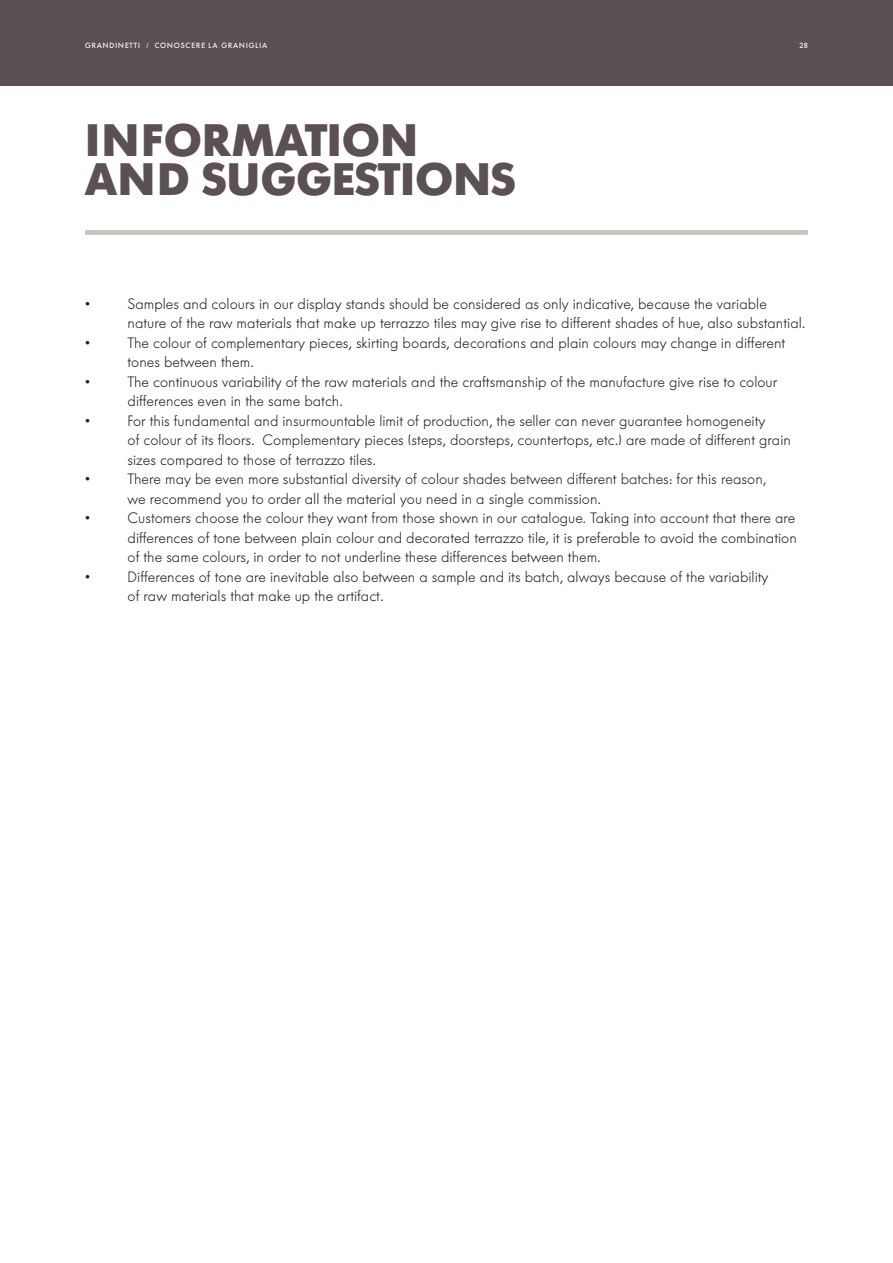
<style>
.page{position:relative;width:893px;height:1263px;background:#fff}
.page>*{position:absolute;margin:0;border:0;box-sizing:border-box;transform-origin:0 0}
.t1{font:700 45px/39px "Futura BQ";color:#5b5055}
.t2{font:300 15px/19.5px "Futura BQ";color:#231f20}
.t3{font:500 7.5px "Futura BQ";letter-spacing:.1em;color:#fff}
</style>
<div class="page">
<div style="left:0;top:0;width:893px;height:85px;background:#5b5055"></div>
<div style="left:85px;top:230px;width:723px;height:5px;background:#c7c5bd"></div>
<p class="t3" style="left:85px;top:41px;width:184px">GRANDINETTI / CONOSCERE LA GRANIGLIA</p>
<p class="t3" style="left:799px;top:41px;width:10px">28</p>
<h1 class="t1" style="left:85px;top:121px;width:432px">INFORMATION<br>AND SUGGESTIONS</h1>
<p class="t2" style="left:85px;top:294px;width:6px">•</p>
<p class="t2" style="left:128px;top:294px;width:679px">Samples and colours in our display stands should be considered as only indicative, because the variable nature of the raw materials that make up terrazzo tiles may give rise to different shades of hue, also substantial.</p>
<p class="t2" style="left:85px;top:333px;width:6px">•</p>
<p class="t2" style="left:128px;top:333px;width:659px">The colour of complementary pieces, skirting boards, decorations and plain colours may change in different tones between them.</p>
<p class="t2" style="left:85px;top:372px;width:6px">•</p>
<p class="t2" style="left:128px;top:372px;width:651px">The continuous variability of the raw materials and the craftsmanship of the manufacture give rise to colour differences even in the same batch.</p>
<p class="t2" style="left:85px;top:411px;width:6px">•</p>
<p class="t2" style="left:128px;top:411px;width:665px">For this fundamental and insurmountable limit of production, the seller can never guarantee homogeneity<br>of colour of its floors. Complementary pieces (steps, doorsteps, countertops, etc.) are made of different grain sizes compared to those of terrazzo tiles.</p>
<p class="t2" style="left:85px;top:469px;width:6px">•</p>
<p class="t2" style="left:128px;top:469px;width:640px">There may be even more substantial diversity of colour shades between different batches: for this reason, we recommend you to order all the material you need in a single commission.</p>
<p class="t2" style="left:85px;top:508px;width:6px">•</p>
<p class="t2" style="left:128px;top:508px;width:671px;text-align:justify">Customers choose the colour they want from those shown in our catalogue. Taking into account that there are differences of tone between plain colour and decorated terrazzo tile, it is preferable to avoid the combination of the same colours, in order to not underline these differences between them.</p>
<p class="t2" style="left:85px;top:567px;width:6px">•</p>
<p class="t2" style="left:128px;top:567px;width:642px">Differences of tone are inevitable also between a sample and its batch, always because of the variability of raw materials that make up the artifact.</p>
</div>
